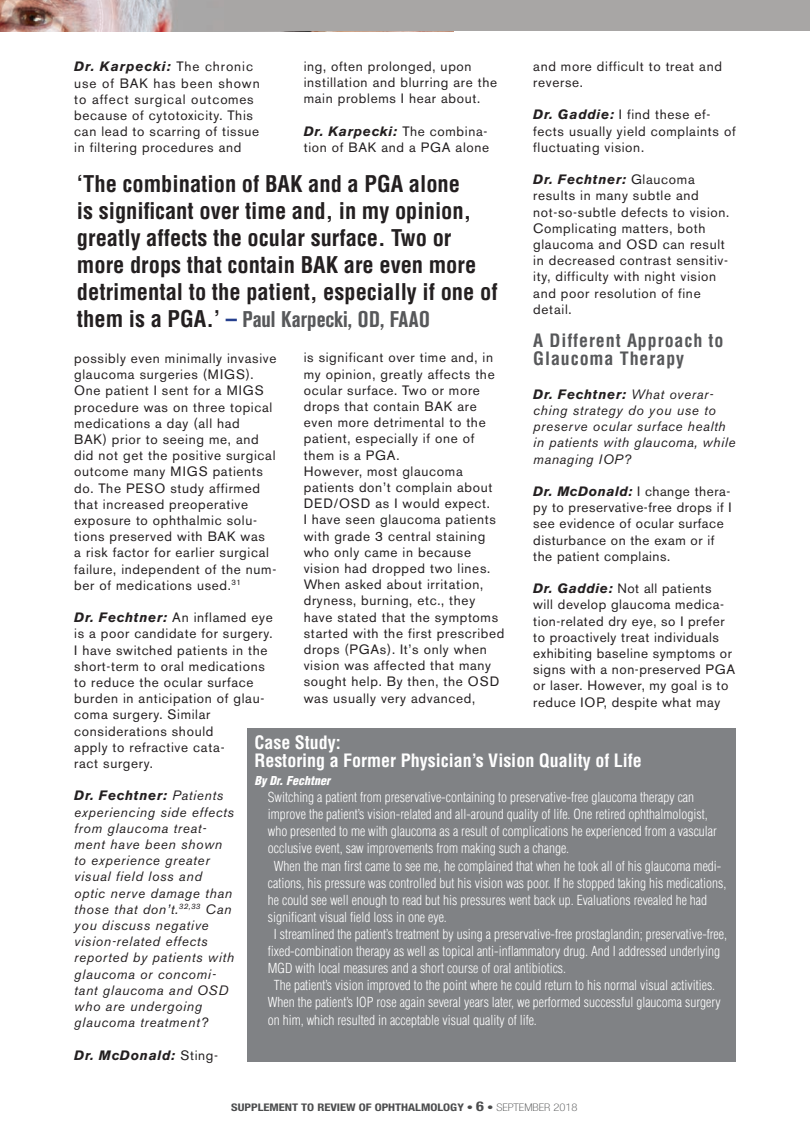
<style>
.page{position:relative;width:810px;height:1134px;background:#fff}
.page>*{position:absolute;margin:0;border:0;box-sizing:border-box;transform-origin:0 0}
.t1{font:700 condensed 22.5px/27px "Helvetica";color:#231f20}
.t2{font:700 condensed 22.5px "Akzidenz Grotesk BE";color:#57585a}
.t3{font:700 condensed 18px/18px "Helvetica";color:#fff}
.t4{font:700 condensed 18px/18px "Helvetica";letter-spacing:.05em;color:#57585a}
.t5{font:13.5px/16.2px "Akzidenz Grotesk BE";letter-spacing:.05em;color:#231f20}
.t6{font:300 condensed 13.5px "Helvetica";color:#fff}
.t7{font:italic 13.5px/16.2px "Akzidenz Grotesk BE";letter-spacing:.05em;color:#231f20}
.t8{font:italic 700 13.5px "Akzidenz Grotesk BE";letter-spacing:.05em;color:#231f20}
.t9{font:italic 900 condensed 12px "Helvetica";color:#fff}
.t10{font:700 condensed 10.5px "Helvetica Neue";color:#4b4c4d;scale:1.2 1}
.s1{font-weight:700;font-style:italic}
.s2{font-weight:700}
.s3{font-family:"Helvetica";color:#231f20}
.s4{font-family:"Helvetica";color:#253f8e}
.s5{font-weight:400;font-style:normal}
.s6{font-size:13.5px}
.s7{font-weight:100}
</style>
<div class="page">
<div style="left:248px;top:728px;width:488px;height:333px;background:#808285"></div>
<div style="left:0;top:0;width:810px;height:31px;background:#a8a6a5"></div>
<img style="left:0;top:0;width:173px;height:31px">
<p class="t5" style="left:304px;top:60px;width:195px">ing, often prolonged, upon instillation and blurring are the main problems I hear about.</p>
<p class="t5" style="left:304px;top:124px;width:187px"><span class="s1">Dr. Karpecki:</span> The combina&shy;tion of BAK and a PGA alone</p>
<p class="t5" style="left:533px;top:60px;width:190px">and more difficult to treat and reverse.</p>
<p class="t5" style="left:533px;top:108px;width:204px"><span class="s1">Dr. Gaddie:</span> I find these ef&shy;fects usually yield complaints of fluctuating vision.</p>
<p class="t5" style="left:533px;top:173px;width:198px"><span class="s1">Dr. Fechtner:</span> Glaucoma results in many subtle and not-so-subtle defects to vision.<br>Complicating matters, both glaucoma and OSD can result in decreased contrast sensitiv&shy;ity, difficulty with night vision and poor resolution of fine detail.</p>
<h2 class="t4" style="left:533px;top:332px;width:192px">A Different Approach to<br>Glaucoma Therapy</h2>
<p class="t7" style="left:533px;top:387px;width:204px"><span class="s2">Dr. Fechtner:</span> What overar&shy;ching strategy do you use to preserve ocular surface health in patients with glaucoma, while managing IOP?</p>
<p class="t5" style="left:533px;top:485px;width:200px"><span class="s1">Dr. McDonald:</span> I change thera&shy;py to preservative-free drops if I see evidence of ocular surface disturbance on the exam or if the patient complains.</p>
<p class="t5" style="left:533px;top:582px;width:203px"><span class="s1">Dr. Gaddie:</span> Not all patients<br>will develop glaucoma medica&shy;tion-related dry eye, so I prefer to proactively treat individuals exhibiting baseline symptoms or signs with a non-preserved PGA or laser. However, my goal is to reduce IOP, despite what may</p>
<h2 class="t3" style="left:254px;top:735px;width:389px">Case Study:<br>Restoring a Former Physician’s Vision Quality of Life</h2>
<p class="t9" style="left:254px;top:776px;width:77px">By Dr. Fechtner</p>
<p class="t6" style="left:268px;top:792px;width:428px">Switching a patient from preservative-containing to preservative-free glaucoma therapy can</p>
<p class="t6" style="left:268px;top:809px;width:441px">improve the patient’s vision-related and all-around quality of life. One retired ophthalmologist,</p>
<p class="t6" style="left:268px;top:826px;width:451px">who presented to me with glaucoma as a result of complications he experienced from a vascular</p>
<p class="t6" style="left:268px;top:843px;width:303px">occlusive event, saw improvements from making such a change.</p>
<p class="t6" style="left:274px;top:860px;width:449px">When the man first came to see me, he complained that when he took all of his glaucoma medi-</p>
<p class="t6" style="left:268px;top:878px;width:460px">cations, his pressure was controlled but his vision was poor. If he stopped taking his medications,</p>
<p class="t6" style="left:268px;top:895px;width:441px">he could see well enough to read but his pressures went back up. Evaluations revealed he had</p>
<p class="t6" style="left:268px;top:912px;width:181px">significant visual field loss in one eye.</p>
<p class="t6" style="left:274px;top:929px;width:455px">I streamlined the patient’s treatment by using a preservative-free prostaglandin; preservative-free,</p>
<p class="t6" style="left:268px;top:946px;width:454px">fixed-combination therapy as well as topical anti-inflammatory drug. And I addressed underlying</p>
<p class="t6" style="left:268px;top:963px;width:300px">MGD with local measures and a short course of oral antibiotics.</p>
<p class="t6" style="left:274px;top:980px;width:443px">The patient’s vision improved to the point where he could return to his normal visual activities.</p>
<p class="t6" style="left:268px;top:997px;width:454px">When the patient’s IOP rose again several years later, we performed successful glaucoma surgery</p>
<p class="t6" style="left:268px;top:1014px;width:271px">on him, which resulted in acceptable visual quality of life.</p>
<p class="t5" style="left:74px;top:60px;width:187px"><span class="s1">Dr. Karpecki:</span> The chronic use of BAK has been shown to affect surgical outcomes because of cytotoxicity. This can lead to scarring of tissue in filtering procedures and</p>
<h1 class="t1" style="left:77px;top:173px;width:422px">‘The combination of BAK and a PGA alone<br>is significant over time and, in my opinion, greatly affects the ocular surface. Two or more drops that contain BAK are even more detrimental to the patient, especially if one of</h1>
<h1 class="t2" style="left:77px;top:311px;width:354px"><span class="s3">them is a PGA.’</span> <span class="s4">–</span> Paul Karpecki, OD, FAAO</h1>
<p class="t5" style="left:304px;top:351px;width:202px">is significant over time and, in my opinion, greatly affects the ocular surface. Two or more drops that contain BAK are even more detrimental to the patient, especially if one of them is a PGA.<br>However, most glaucoma patients don’t complain about<br>DED/OSD as I would expect.<br>I have seen glaucoma patients with grade 3 central staining who only came in because vision had dropped two lines.<br>When asked about irritation, dryness, burning, etc., they have stated that the symptoms started with the first prescribed drops (PGAs). It’s only when vision was affected that many sought help. By then, the OSD was usually very advanced,</p>
<p class="t5" style="left:74px;top:352px;width:204px">possibly even minimally invasive glaucoma surgeries (MIGS).<br>One patient I sent for a MIGS procedure was on three topical medications a day (all had<br>BAK) prior to seeing me, and did not get the positive surgical outcome many MIGS patients do. The PESO study affirmed that increased preoperative exposure to ophthalmic solu&shy;tions preserved with BAK was<br>a risk factor for earlier surgical failure, independent of the num&shy;ber of medications used.<sup>31</sup></p>
<p class="t5" style="left:74px;top:611px;width:200px"><span class="s1">Dr. Fechtner:</span> An inflamed eye is a poor candidate for surgery.<br>I have switched patients in the short-term to oral medications to reduce the ocular surface burden in anticipation of glau&shy;coma surgery. Similar considerations should<br>apply to refractive cata-<br>ract surgery.</p>
<p class="t7" style="left:74px;top:789px;width:161px"><span class="s2">Dr. Fechtner:</span> Patients experiencing side effects from glaucoma treat&shy;ment have been shown to experience greater visual field loss and optic nerve damage than those that don’t.<sup>32,33</sup> Can you discuss negative vision-related effects reported by patients with glaucoma or concomi&shy;tant glaucoma and OSD who are undergoing glaucoma treatment?</p>
<p class="t8" style="left:74px;top:1050px;width:145px">Dr. McDonald: <span class="s5">Sting-</span></p>
<p class="t10" style="left:231px;top:1103px;width:290px">SUPPLEMENT TO REVIEW OF OPHTHALMOLOGY • <span class="s6">6</span> • <span class="s7">SEPTEMBER 2018</span></p>
</div>
